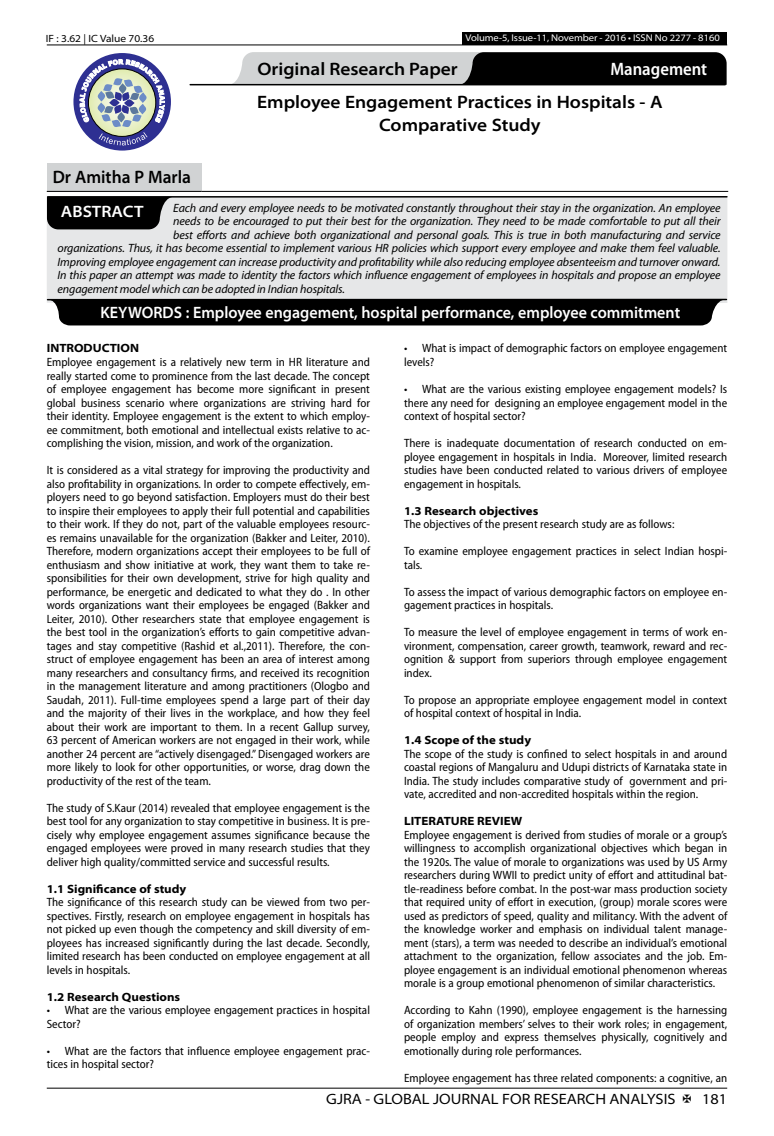
<style>
.page{position:relative;width:774px;height:1136px;background:#fff}
.page>*{position:absolute;margin:0;border:0;box-sizing:border-box;transform-origin:0 0}
.t1{font:600 semi-expanded 18px/23.4px "Myriad Pro";color:#000;text-align:center}
.t2{font:600 semi-expanded 18px "Myriad Pro";color:#000;scale:.9 1}
.t3{font:600 semi-condensed 18px "Myriad Pro";color:#fff}
.t4{font:600 semi-expanded 16.5px "Myriad Pro";color:#fff;scale:.9 1}
.t5{font:600 semi-expanded 16.5px "Myriad Pro";color:#fff}
.t6{font:semi-expanded 15px "Myriad Pro";color:#000}
.t7{font:semi-condensed 12px/13.5px "Myriad Pro";color:#000;text-align:justify}
.t8{font:italic 12px "Myriad Pro";letter-spacing:-.01em;color:#000}
.t9{font:700 semi-expanded 12px "Myriad Pro";color:#000}
.t10{font:semi-expanded 10.5px "Myriad Pro";color:#000}
.t11{font:semi-expanded 9.75px "Myriad Pro";letter-spacing:-.01em;color:#fff}
</style>
<div class="page">
<hr style="left:47px;top:1087px;width:680px;height:1px;background:#000">
<div style="left:462px;top:32px;width:265px;height:13px;background:#000"></div>
<hr style="left:47px;top:45px;width:680px;height:1px;background:#000">
<svg style="left:229px;top:52px;width:498px;height:33px;background:#686969"></svg>
<div style="left:73px;top:53px;width:98px;height:97px;background:#2e3092;border-radius:50%"></div>
<svg style="left:80px;top:59px;width:85px;height:86px"></svg>
<div style="left:47px;top:163px;width:154px;height:28px;background:#d1d3d4"></div>
<hr style="left:47px;top:191px;width:154px;height:1px;background:#000">
<hr style="left:201px;top:191px;width:527px;height:1px;background:#000">
<div style="left:47px;top:196px;width:680px;height:107px;background:#e6e7e8"></div>
<hr style="left:48px;top:196px;width:679px;height:1px;background:#000">
<svg style="left:47px;top:197px;width:126px;height:32px;background:#161616"></svg>
<div style="left:47px;top:299px;width:679px;height:26px;background:#000"></div>
<hr style="left:190px;top:84px;width:535px;height:1px;background:#000">
<p class="t10" style="left:46px;top:32px;width:110px">IF : 3.62 | IC Value 70.36</p>
<p class="t11" style="left:465px;top:32px;width:256px">Volume-5, Issue-11, November - 2016 • ISSN No 2277 - 8160</p>
<h1 class="t1" style="left:257px;top:58px;width:202px">Original Research Paper</h1>
<h1 class="t3" style="left:610px;top:59px;width:98px">Management</h1>
<h1 class="t1" style="left:257px;top:91px;width:407px">Employee Engagement Practices in Hospitals - A<br>Comparative Study</h1>
<h1 class="t2" style="left:53px;top:167px;width:155px">Dr Amitha P Marla</h1>
<p class="t8" style="left:173px;top:201px;width:549px">Each and every employee needs to be motivated constantly throughout their stay in the organization. An employee</p>
<p class="t8" style="left:173px;top:214px;width:549px">needs to be encouraged to put their best for the organization. They need to be made comfortable to put all their</p>
<p class="t8" style="left:173px;top:228px;width:549px">best efforts and achieve both organizational and personal goals. This is true in both manufacturing and service</p>
<p class="t8" style="left:58px;top:241px;width:664px">organizations. Thus, it has become essential to implement various HR policies which support every employee and make them feel valuable.</p>
<p class="t8" style="left:58px;top:255px;width:664px">Improving employee engagement can increase productivity and profitability while also reducing employee absenteeism and turnover onward.</p>
<p class="t8" style="left:58px;top:268px;width:664px">In this paper an attempt was made to identity the factors which influence engagement of employees in hospitals and propose an employee</p>
<p class="t8" style="left:58px;top:282px;width:289px">engagement model which can be adopted in Indian hospitals.</p>
<h2 class="t5" style="left:61px;top:202px;width:84px">ABSTRACT</h2>
<h2 class="t4" style="left:101px;top:303px;width:645px">KEYWORDS : Employee engagement, hospital performance, employee commitment</h2>
<p class="t9" style="left:47px;top:341px;width:94px">INTRODUCTION</p>
<p class="t7" style="left:47px;top:355px;width:325px">Employee engagement is a relatively new term in HR literature and really started come to prominence from the last decade. The concept of employee engagement has become more significant in present global business scenario where organizations are striving hard for their identity. Employee engagement is the extent to which employ&shy;ee commitment, both emotional and intellectual exists relative to ac&shy;complishing the vision, mission, and work of the organization.</p>
<p class="t7" style="left:47px;top:463px;width:325px">It is considered as a vital strategy for improving the productivity and also profitability in organizations. In order to compete effectively, em&shy;ployers need to go beyond satisfaction. Employers must do their best to inspire their employees to apply their full potential and capabilities to their work. If they do not, part of the valuable employees resourc&shy;es remains unavailable for the organization (Bakker and Leiter, 2010).<br>Therefore, modern organizations accept their employees to be full of enthusiasm and show initiative at work, they want them to take re&shy;sponsibilities for their own development, strive for high quality and performance, be energetic and dedicated to what they do . In other words organizations want their employees be engaged (Bakker and Leiter, 2010). Other researchers state that employee engagement is the best tool in the organization’s efforts to gain competitive advan&shy;tages and stay competitive (Rashid et al.,2011). Therefore, the con&shy;struct of employee engagement has been an area of interest among many researchers and consultancy firms, and received its recognition in the management literature and among practitioners (Ologbo and Saudah, 2011). Full-time employees spend a large part of their day and the majority of their lives in the workplace, and how they feel about their work are important to them. In a recent Gallup survey, 63 percent of American workers are not engaged in their work, while another 24 percent are “actively disengaged.” Disengaged workers are more likely to look for other opportunities, or worse, drag down the productivity of the rest of the team.</p>
<p class="t7" style="left:47px;top:801px;width:325px">The study of S.Kaur (2014) revealed that employee engagement is the best tool for any organization to stay competitive in business. It is pre&shy;cisely why employee engagement assumes significance because the engaged employees were proved in many research studies that they deliver high quality/committed service and successful results.</p>
<p class="t9" style="left:47px;top:881px;width:141px">1.1 Significance of study</p>
<p class="t7" style="left:47px;top:895px;width:325px">The significance of this research study can be viewed from two per&shy;spectives. Firstly, research on employee engagement in hospitals has not picked up even though the competency and skill diversity of em&shy;ployees has increased significantly during the last decade. Secondly, limited research has been conducted on employee engagement at all levels in hospitals.</p>
<p class="t9" style="left:47px;top:989px;width:135px">1.2 Research Questions</p>
<p class="t7" style="left:47px;top:1003px;width:325px">• What are the various employee engagement practices in hospital<br>Sector?</p>
<p class="t7" style="left:47px;top:1044px;width:325px">• What are the factors that influence employee engagement prac&shy;tices in hospital sector?</p>
<p class="t7" style="left:404px;top:342px;width:325px">• What is impact of demographic factors on employee engagement levels?</p>
<p class="t7" style="left:404px;top:382px;width:325px">• What are the various existing employee engagement models? Is there any need for designing an employee engagement model in the context of hospital sector?</p>
<p class="t7" style="left:404px;top:436px;width:325px">There is inadequate documentation of research conducted on em&shy;ployee engagement in hospitals in India. Moreover, limited research studies have been conducted related to various drivers of employee engagement in hospitals.</p>
<p class="t9" style="left:404px;top:503px;width:136px">1.3 Research objectives</p>
<p class="t7" style="left:404px;top:517px;width:272px">The objectives of the present research study are as follows:</p>
<p class="t7" style="left:404px;top:544px;width:325px">To examine employee engagement practices in select Indian hospi&shy;tals.</p>
<p class="t7" style="left:404px;top:585px;width:325px">To assess the impact of various demographic factors on employee en&shy;gagement practices in hospitals.</p>
<p class="t7" style="left:404px;top:625px;width:325px">To measure the level of employee engagement in terms of work en&shy;vironment, compensation, career growth, teamwork, reward and rec&shy;ognition &amp; support from superiors through employee engagement index.</p>
<p class="t7" style="left:404px;top:693px;width:325px">To propose an appropriate employee engagement model in context of hospital context of hospital in India.</p>
<p class="t9" style="left:404px;top:733px;width:129px">1.4 Scope of the study</p>
<p class="t7" style="left:404px;top:747px;width:325px">The scope of the study is confined to select hospitals in and around coastal regions of Mangaluru and Udupi districts of Karnataka state in India. The study includes comparative study of government and pri&shy;vate, accredited and non-accredited hospitals within the region.</p>
<p class="t9" style="left:404px;top:814px;width:120px">LITERATURE REVIEW</p>
<p class="t7" style="left:404px;top:828px;width:325px">Employee engagement is derived from studies of morale or a group’s willingness to accomplish organizational objectives which began in the 1920s. The value of morale to organizations was used by US Army researchers during WWII to predict unity of effort and attitudinal bat&shy;tle-readiness before combat. In the post-war mass production society that required unity of effort in execution, (group) morale scores were used as predictors of speed, quality and militancy. With the advent of the knowledge worker and emphasis on individual talent manage&shy;ment (stars), a term was needed to describe an individual’s emotional attachment to the organization, fellow associates and the job. Em&shy;ployee engagement is an individual emotional phenomenon whereas morale is a group emotional phenomenon of similar characteristics.</p>
<p class="t7" style="left:404px;top:1003px;width:325px">According to Kahn (1990), employee engagement is the harnessing of organization members’ selves to their work roles; in engagement, people employ and express themselves physically, cognitively and emotionally during role performances.</p>
<p class="t7" style="left:404px;top:1071px;width:325px">Employee engagement has three related components: a cognitive, an</p>
<p class="t6" style="left:326px;top:1090px;width:351px">GJRA - GLOBAL JOURNAL FOR RESEARCH ANALYSIS</p>
<p class="t6" style="left:702px;top:1090px;width:27px">181</p>
</div>
